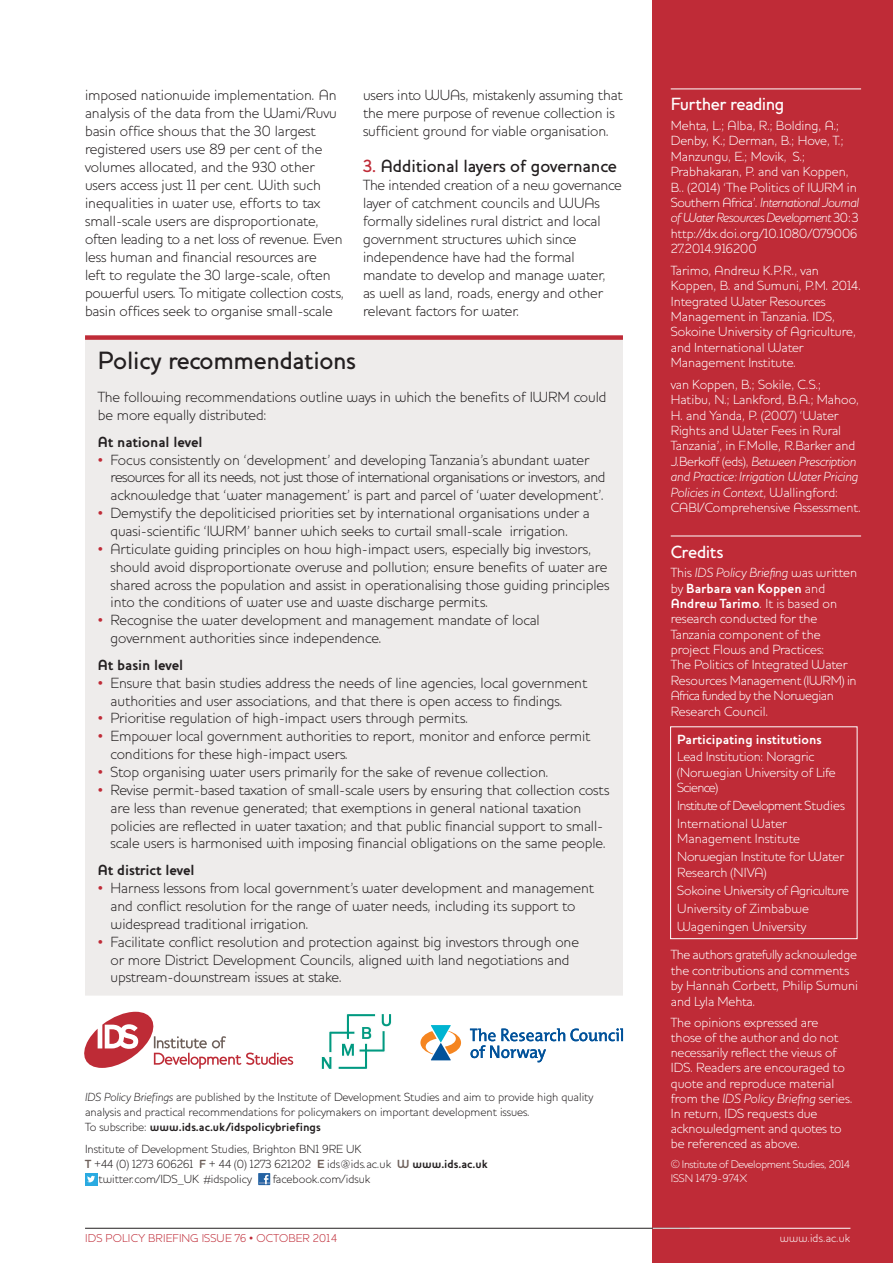
<style>
.page{position:relative;width:893px;height:1263px;background:#fff}
.page>*{position:absolute;margin:0;border:0;box-sizing:border-box;transform-origin:0 0}
.t1{font:500 25.5px "Houschka";letter-spacing:-.01em;color:#231f20}
.t2{font:500 18px "Houschka";letter-spacing:-.005em;color:#231f20}
.t3{font:500 18px "Houschka";letter-spacing:-.025em;color:#fff}
.t4{font:300 15px/18px "Houschka";letter-spacing:-.005em;color:#231f20}
.t5{font:700 15px "Houschka";letter-spacing:-.005em;color:#231f20}
.t6{font:300 13.5px/15.5px "Houschka";color:#fff}
.t7{font:300 13.5px/18px "Houschka";letter-spacing:-.035em;color:#fff}
.t8{font:700 13.5px "Houschka";color:#fff}
.t9{font:300 12px/15px "Houschka";color:#231f20}
.t10{font:300 11.7px "Houschka";letter-spacing:.015em;color:#bf2b37}
.t11{font:300 11.7px "Houschka";letter-spacing:.01em;color:#fff}
.t12{font:300 11.25px/13.8px "Houschka";letter-spacing:-.025em;color:#fff}
.s1{color:#bf2b37}
.s2{font-weight:900;color:#bf2b37}
.s3{font-style:italic}
.s4{font-weight:700}
.s5{font-weight:700;color:#6e605a}
</style>
<div class="page">
<div style="left:653px;top:0;width:240px;height:1263px;background:#bf2b37"></div>
<hr style="left:85px;top:1228px;width:605px;height:1px;background:#231f20">
<svg style="left:84px;top:1012px;width:209px;height:57px"></svg>
<div style="left:85px;top:1173px;width:12px;height:12px;background:#2aaae1"></div>
<svg style="left:87px;top:1176px;width:8px;height:6px"></svg>
<svg style="left:258px;top:1173px;width:12px;height:12px"></svg>
<svg style="left:259px;top:1175px;width:10px;height:9px"></svg>
<img style="left:321px;top:1014px;width:71px;height:55px">
<svg style="left:470px;top:1028px;width:153px;height:34px"></svg>
<svg style="left:420px;top:1025px;width:41px;height:35px"></svg>
<hr style="left:653px;top:1228px;width:197px;height:1px;background:#fff">
<hr style="left:671px;top:89px;width:190px;height:1px;background:#fff">
<hr style="left:671px;top:536px;width:190px;height:1px;background:#fff">
<div style="left:85px;top:340px;width:538px;height:655px;background:#eeeceb"></div>
<div style="left:85px;top:335px;width:538px;height:5px;background:#bf2b37"></div>
<div style="left:670px;top:726px;width:187px;height:213px;border:1px solid #fff"></div>
<p class="t4" style="left:85px;top:86px;width:261px">imposed nationwide implementation. An analysis of the data from the Wami/Ruvu basin office shows that the 30 largest registered users use 89 per cent of the volumes allocated, and the 930 other users access just 11 per cent. With such inequalities in water use, efforts to tax small-scale users are disproportionate, often leading to a net loss of revenue. Even less human and financial resources are<br>left to regulate the 30 large-scale, often powerful users. To mitigate collection costs, basin offices seek to organise small-scale</p>
<p class="t4" style="left:363px;top:86px;width:261px">users into WUAs, mistakenly assuming that the mere purpose of revenue collection is sufficient ground for viable organisation.</p>
<p class="t2" style="left:363px;top:155px;width:256px"><span class="s1">3.</span> Additional layers of governance</p>
<p class="t4" style="left:363px;top:176px;width:260px">The intended creation of a new governance layer of catchment councils and WUAs formally sidelines rural district and local government structures which since independence have had the formal mandate to develop and manage water, as well as land, roads, energy and other relevant factors for water.</p>
<h1 class="t1" style="left:98px;top:346px;width:260px">Policy recommendations</h1>
<p class="t4" style="left:98px;top:388px;width:510px">The following recommendations outline ways in which the benefits of IWRM could be more equally distributed:</p>
<p class="t5" style="left:98px;top:433px;width:106px">At national level</p>
<p class="t4" style="left:111px;top:450px;width:497px;text-indent:-13px"><span class="s2">•</span> Focus consistently on ‘development’ and developing Tanzania’s abundant water resources for all its needs, not just those of international organisations or investors, and acknowledge that ‘water management’ is part and parcel of ‘water development’.</p>
<p class="t4" style="left:98px;top:504px;width:494px;text-align:center"><span class="s2">•</span> Demystify the depoliticised priorities set by international organisations under a quasi-scientific ‘IWRM’ banner which seeks to curtail small-scale irrigation.</p>
<p class="t4" style="left:111px;top:540px;width:500px;text-indent:-13px"><span class="s2">•</span> Articulate guiding principles on how high-impact users, especially big investors, should avoid disproportionate overuse and pollution; ensure benefits of water are shared across the population and assist in operationalising those guiding principles into the conditions of water use and waste discharge permits.</p>
<p class="t4" style="left:111px;top:611px;width:431px;text-indent:-13px"><span class="s2">•</span> Recognise the water development and management mandate of local government authorities since independence.</p>
<p class="t5" style="left:98px;top:656px;width:87px">At basin level</p>
<p class="t4" style="left:111px;top:674px;width:478px;text-indent:-13px"><span class="s2">•</span> Ensure that basin studies address the needs of line agencies, local government authorities and user associations, and that there is open access to findings.</p>
<p class="t4" style="left:98px;top:709px;width:372px"><span class="s2">•</span> Prioritise regulation of high-impact users through permits.</p>
<p class="t4" style="left:111px;top:727px;width:482px;text-indent:-13px"><span class="s2">•</span> Empower local government authorities to report, monitor and enforce permit conditions for these high-impact users.</p>
<p class="t4" style="left:98px;top:763px;width:452px"><span class="s2">•</span> Stop organising water users primarily for the sake of revenue collection.</p>
<p class="t4" style="left:111px;top:781px;width:500px;text-indent:-13px"><span class="s2">•</span> Revise permit-based taxation of small-scale users by ensuring that collection costs are less than revenue generated; that exemptions in general national taxation policies are reflected in water taxation; and that public financial support to small&shy;scale users is harmonised with imposing financial obligations on the same people.</p>
<p class="t5" style="left:98px;top:861px;width:98px">At district level</p>
<p class="t4" style="left:111px;top:879px;width:485px;text-indent:-13px"><span class="s2">•</span> Harness lessons from local government’s water development and management and conflict resolution for the range of water needs, including its support to widespread traditional irrigation.</p>
<p class="t4" style="left:111px;top:933px;width:470px;text-indent:-13px"><span class="s2">•</span> Facilitate conflict resolution and protection against big investors through one or more District Development Councils, aligned with land negotiations and upstream-downstream issues at stake.</p>
<p class="t9" style="left:85px;top:1090px;width:510px"><span class="s3">IDS Policy Briefings</span> are published by the Institute of Development Studies and aim to provide high quality analysis and practical recommendations for policymakers on important development issues.<br>To subscribe: <span class="s4">www.ids.ac.uk/idspolicybriefings</span></p>
<p class="t9" style="left:85px;top:1141px;width:278px">Institute of Development Studies, Brighton BN1 9RE UK</p>
<p class="t9" style="left:85px;top:1156px;width:404px"><span class="s5">T</span> +44 (0) 1273 606261 <span class="s5">F</span> + 44 (0) 1273 621202 <span class="s5">E</span> ids@ids.ac.uk <span class="s5">W</span> <span class="s4">www.ids.ac.uk</span></p>
<p class="t9" style="left:99px;top:1171px;width:155px">twitter.com/IDS_UK #idspolicy</p>
<p class="t9" style="left:273px;top:1171px;width:99px">facebook.com/idsuk</p>
<p class="t3" style="left:671px;top:94px;width:115px">Further reading</p>
<p class="t6" style="left:671px;top:118px;width:190px">Mehta, L.; Alba, R.; Bolding, A.;<br>Denby, K.; Derman, B.; Hove, T.;<br>Manzungu, E.; Movik, S.;<br>Prabhakaran, P. and van Koppen,<br>B.. (2014) ‘The Politics of IWRM in<br>Southern Africa’. <span class="s3">International Journal of Water Resources Development</span> 30:3 http://dx.doi.org/10.1080/079006<br>27.2014.916200</p>
<p class="t6" style="left:671px;top:263px;width:192px">Tarimo, Andrew K.P.R., van<br>Koppen, B. and Sumuni, P.M. 2014.<br>Integrated Water Resources<br>Management in Tanzania. IDS,<br>Sokoine University of Agriculture, and International Water<br>Management Institute.</p>
<p class="t6" style="left:671px;top:377px;width:192px">van Koppen, B.; Sokile, C.S.; Hatibu, N.; Lankford, B.A.; Mahoo, H. and Yanda, P. (2007) ‘Water Rights and Water Fees in Rural Tanzania’, in F.Molle, R.Barker and J.Berkoff (eds), <span class="s3">Between Prescription and Practice: Irrigation Water Pricing Policies in Context</span>, Wallingford:<br>CABI/Comprehensive Assessment.</p>
<p class="t3" style="left:671px;top:541px;width:54px">Credits</p>
<p class="t6" style="left:671px;top:565px;width:188px">This <span class="s3">IDS Policy Briefing</span> was written by <span class="s4">Barbara van Koppen</span> and<br><span class="s4">Andrew Tarimo</span>. It is based on research conducted for the<br>Tanzania component of the project Flows and Practices:<br>The Politics of Integrated Water<br>Resources Management (IWRM) in<br>Africa funded by the Norwegian<br>Research Council.</p>
<p class="t8" style="left:677px;top:731px;width:146px">Participating institutions</p>
<p class="t6" style="left:677px;top:749px;width:160px">Lead Institution: Noragric (Norwegian University of Life<br>Science)</p>
<p class="t7" style="left:677px;top:796px;width:169px">Institute of Development Studies<br>International Water</p>
<p class="t6" style="left:677px;top:830px;width:169px;line-height:18px">Management Institute<br>Norwegian Institute for Water</p>
<p class="t6" style="left:677px;top:863px;width:173px;line-height:18px">Research (NIVA)<br>Sokoine University of Agriculture<br>University of Zimbabwe<br>Wageningen University</p>
<p class="t6" style="left:671px;top:947px;width:189px">The authors gratefully acknowledge the contributions and comments by Hannah Corbett, Philip Sumuni and Lyla Mehta.</p>
<p class="t6" style="left:671px;top:1015px;width:184px">The opinions expressed are those of the author and do not necessarily reflect the views of<br>IDS. Readers are encouraged to quote and reproduce material from the <span class="s3">IDS Policy Briefing</span> series.<br>In return, IDS requests due acknowledgment and quotes to be referenced as above.</p>
<p class="t12" style="left:671px;top:1158px;width:181px">© Institute of Development Studies, 2014<br>ISSN 1479-974X</p>
<p class="t10" style="left:85px;top:1231px;width:254px">IDS POLICY BRIEFING ISSUE 76 • OCTOBER 2014</p>
<p class="t11" style="left:780px;top:1231px;width:72px">www.ids.ac.uk</p>
</div>
